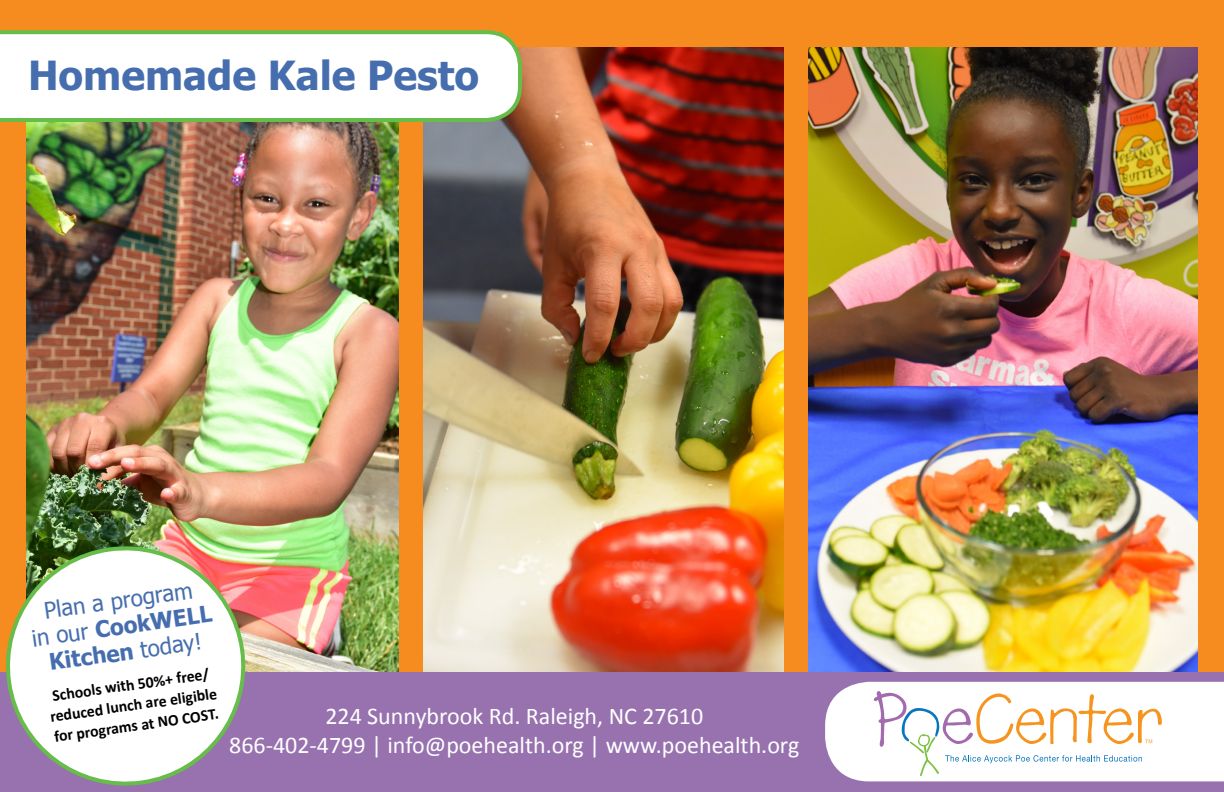
<style>
.page{position:relative;width:1224px;height:792px;background:#fff}
.page>*{position:absolute;margin:0;border:0;box-sizing:border-box;transform-origin:0 0}
.t1{font:700 40px "Tahoma";color:#466eaf}
.t2{font:24px "Calibri";color:#fff}
.t3{font:700 22.8px/26px "Tahoma";color:#466eaf;text-align:center}
.t4{font:22.8px "Tahoma";color:#466eaf}
.t5{font:700 16px/20.4px "Calibri";color:#000;text-align:center}
.s1{font-weight:400}
</style>
<div class="page">
<div style="left:0;top:47px;width:1224px;height:625px;background:#f68b1f"></div>
<img style="left:808px;top:47px;width:389px;height:625px">
<img style="left:27px;top:122px;width:371px;height:550px">
<img style="left:424px;top:47px;width:359px;height:625px">
<div style="left:0;top:0;width:1224px;height:47px;background:#f68b1f"></div>
<svg style="left:0;top:30px;width:522px;height:92px"></svg>
<div style="left:0;top:672px;width:1224px;height:120px;background:#9772af"></div>
<div style="left:825px;top:682px;width:399px;height:99px;background:#fff"></div>
<svg style="left:874px;top:691px;width:288px;height:85px;background:#f5f0ea"></svg>
<svg style="left:0;top:541px;width:251px;height:245px"></svg>
<p class="t1" style="left:28px;top:48px;width:453px">Homemade Kale Pesto</p>
<p class="t4" style="left:42px;top:595px;width:151px;rotate:-8deg">Plan a program</p>
<p class="t3" style="left:30px;top:624px;width:183px;rotate:-8deg"><span class="s1">in our</span> CookWELL<br>Kitchen <span class="s1">today!</span></p>
<p class="t5" style="left:46px;top:685px;width:170px;rotate:-8deg">Schools with 50%+ free/ reduced lunch are eligible for programs at NO COST.</p>
<p class="t2" style="left:325px;top:701px;width:379px">224 Sunnybrook Rd. Raleigh, NC 27610</p>
<p class="t2" style="left:229px;top:730px;width:572px">866-402-4799 | info@poehealth.org | www.poehealth.org</p>
</div>
